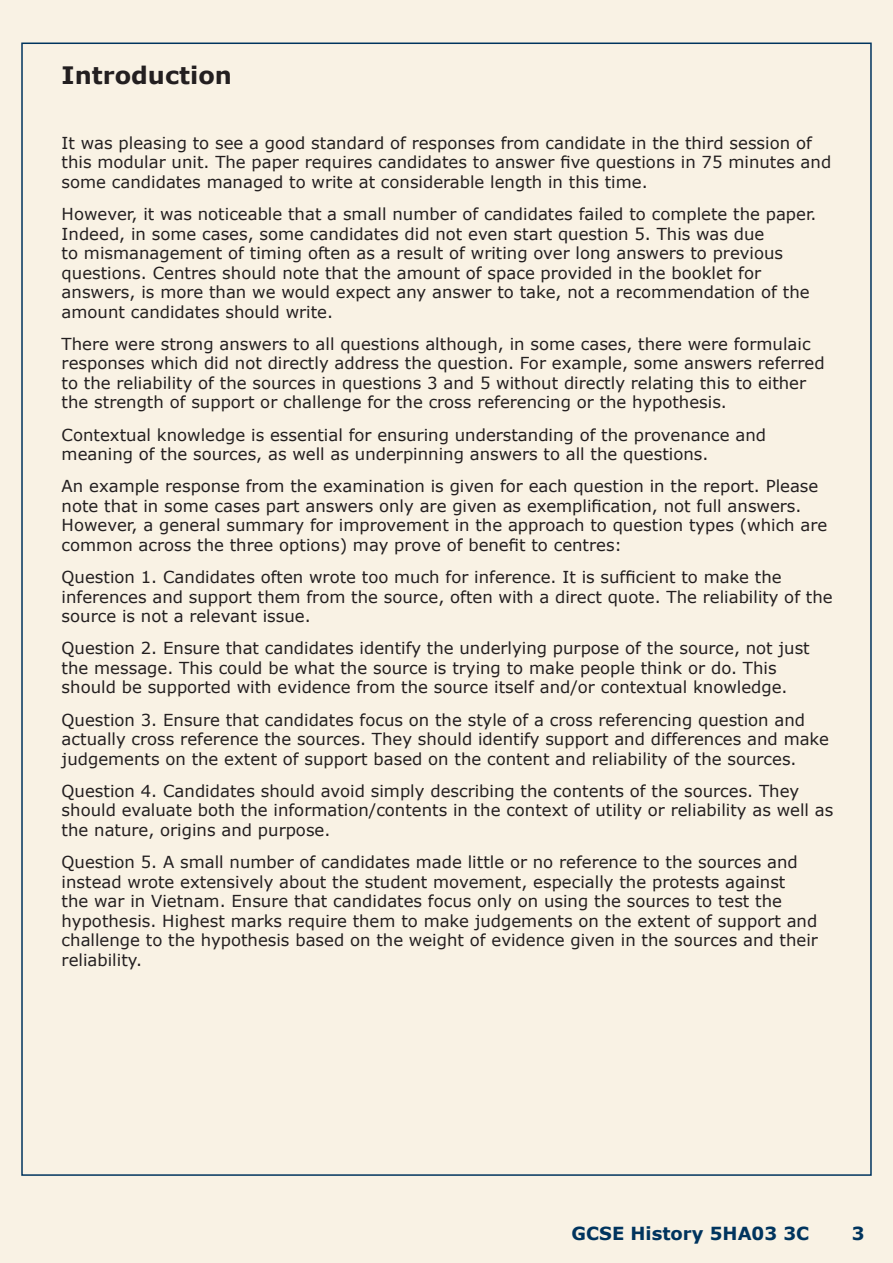
<style>
.page{position:relative;width:893px;height:1263px;background:#f9f2e4}
.page>*{position:absolute;margin:0;border:0;box-sizing:border-box;transform-origin:0 0}
.t1{font:700 24px "Verdana";color:#231f20}
.t2{font:700 18px "Verdana";color:#00345e}
.t3{font:16.5px/19.5px "Verdana";color:#231f20}
</style>
<div class="page">
<h1 class="t1" style="left:62px;top:60px;width:172px">Introduction</h1>
<p class="t3" style="left:62px;top:132px;width:771px">It was pleasing to see a good standard of responses from candidate in the third session of this modular unit. The paper requires candidates to answer five questions in 75 minutes and some candidates managed to write at considerable length in this time.</p>
<p class="t3" style="left:62px;top:204px;width:756px">However, it was noticeable that a small number of candidates failed to complete the paper.<br>Indeed, in some cases, some candidates did not even start question 5. This was due<br>to mismanagement of timing often as a result of writing over long answers to previous questions. Centres should note that the amount of space provided in the booklet for answers, is more than we would expect any answer to take, not a recommendation of the amount candidates should write.</p>
<p class="t3" style="left:62px;top:334px;width:764px">There were strong answers to all questions although, in some cases, there were formulaic responses which did not directly address the question. For example, some answers referred to the reliability of the sources in questions 3 and 5 without directly relating this to either the strength of support or challenge for the cross referencing or the hypothesis.</p>
<p class="t3" style="left:62px;top:424px;width:706px">Contextual knowledge is essential for ensuring understanding of the provenance and meaning of the sources, as well as underpinning answers to all the questions.</p>
<p class="t3" style="left:62px;top:476px;width:767px">An example response from the examination is given for each question in the report. Please note that in some cases part answers only are given as exemplification, not full answers.<br>However, a general summary for improvement in the approach to question types (which are common across the three options) may prove of benefit to centres:</p>
<p class="t3" style="left:62px;top:567px;width:773px">Question 1. Candidates often wrote too much for inference. It is sufficient to make the inferences and support them from the source, often with a direct quote. The reliability of the source is not a relevant issue.</p>
<p class="t3" style="left:62px;top:638px;width:750px">Question 2. Ensure that candidates identify the underlying purpose of the source, not just the message. This could be what the source is trying to make people think or do. This should be supported with evidence from the source itself and/or contextual knowledge.</p>
<p class="t3" style="left:62px;top:709px;width:769px">Question 3. Ensure that candidates focus on the style of a cross referencing question and actually cross reference the sources. They should identify support and differences and make judgements on the extent of support based on the content and reliability of the sources.</p>
<p class="t3" style="left:62px;top:781px;width:773px">Question 4. Candidates should avoid simply describing the contents of the sources. They should evaluate both the information/contents in the context of utility or reliability as well as the nature, origins and purpose.</p>
<p class="t3" style="left:62px;top:852px;width:758px">Question 5. A small number of candidates made little or no reference to the sources and instead wrote extensively about the student movement, especially the protests against<br>the war in Vietnam. Ensure that candidates focus only on using the sources to test the hypothesis. Highest marks require them to make judgements on the extent of support and challenge to the hypothesis based on the weight of evidence given in the sources and their reliability.</p>
<p class="t2" style="left:572px;top:1222px;width:239px">GCSE History 5HA03 3C</p>
<p class="t2" style="left:852px;top:1222px;width:14px">3</p>
</div>
